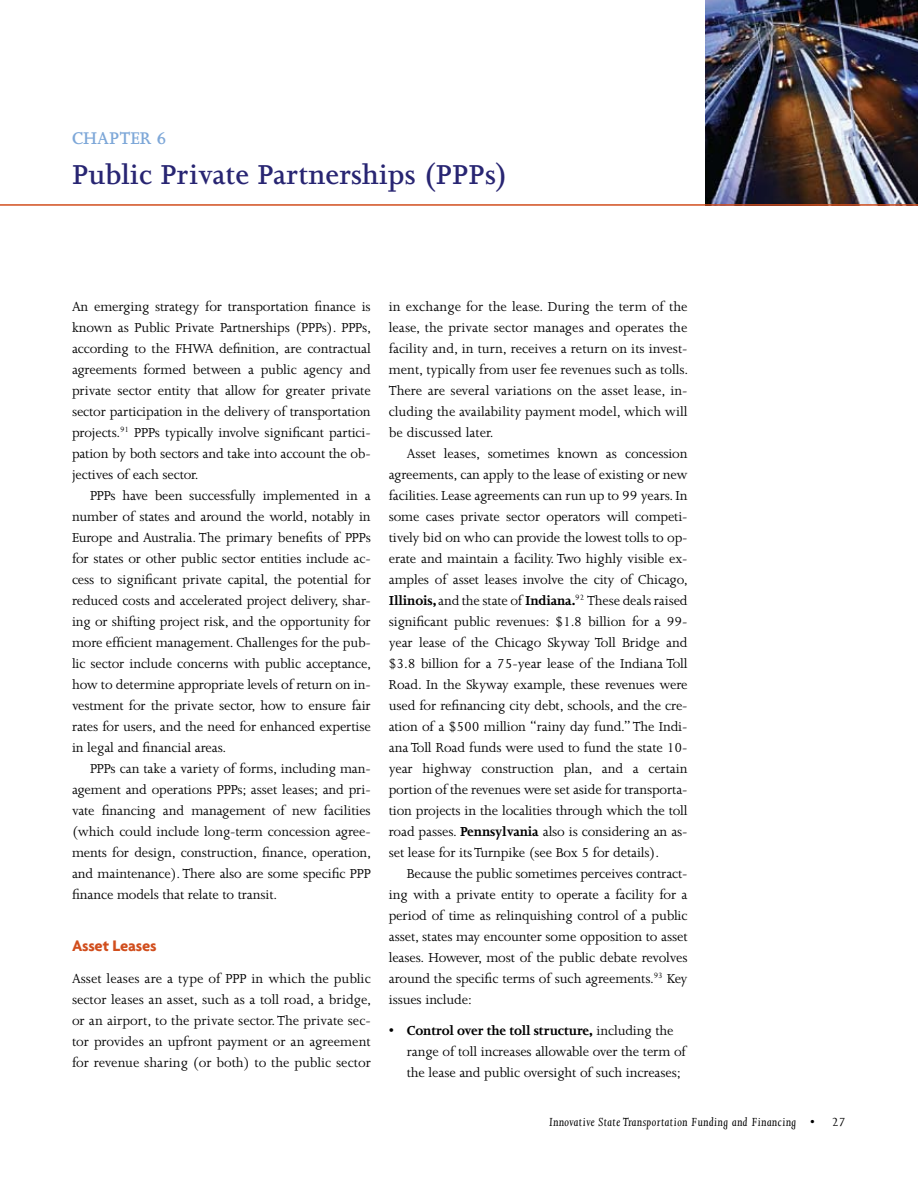
<style>
.page{position:relative;width:918px;height:1188px;background:#fff}
.page>*{position:absolute;margin:0;border:0;box-sizing:border-box;transform-origin:0 0}
.t1{font:600 31.5px "Joanna";color:#282572}
.t2{font:600 19.5px "Joanna";color:#7da7d8}
.t3{font:700 16.5px "Agenda";color:#d14e1d}
.t4{font:15px/21px "Joanna";letter-spacing:-.01em;color:#000;text-align:justify}
.t5{font:italic 13.5px "Joanna";letter-spacing:.03em;color:#000}
.t6{font:13.5px "Joanna";color:#000}
.s1{font-weight:700}
.s2{font-style:normal}
</style>
<div class="page">
<img style="left:706px;top:0;width:212px;height:204px">
<hr style="left:0;top:204px;width:918px;height:2px;background:#d14e1d">
<h2 class="t2" style="left:72px;top:128px;width:37px">Chapte</h2>
<h2 class="t2" style="left:140px;top:128px;width:29px">r 6</h2>
<h1 class="t1" style="left:72px;top:157px;width:438px">Public Private Partnerships (PPPs)</h1>
<p class="t4" style="left:72px;top:296px;width:301px">An emerging strategy for transportation finance is known as Public Private Partnerships (PPPs). PPPs, according to the FHWA definition, are contractual agreements formed between a public agency and private sector entity that allow for greater private sector participation in the delivery of transportation projects.<sup>91</sup> PPPs typically involve significant partici&shy;pation by both sectors and take into account the ob&shy;jectives of each sector.</p>
<p class="t4" style="left:72px;top:485px;width:301px;text-indent:18px">PPPs have been successfully implemented in a number of states and around the world, notably in Europe and Australia. The primary benefits of PPPs for states or other public sector entities include ac&shy;cess to significant private capital, the potential for reduced costs and accelerated project delivery, shar&shy;ing or shifting project risk, and the opportunity for more efficient management. Challenges for the pub&shy;lic sector include concerns with public acceptance, how to determine appropriate levels of return on in&shy;vestment for the private sector, how to ensure fair rates for users, and the need for enhanced expertise in legal and financial areas.</p>
<p class="t4" style="left:72px;top:758px;width:301px;text-indent:18px">PPPs can take a variety of forms, including man&shy;agement and operations PPPs; asset leases; and pri&shy;vate financing and management of new facilities (which could include long-term concession agree&shy;ments for design, construction, finance, operation, and maintenance). There also are some specific PPP finance models that relate to transit.</p>
<p class="t3" style="left:72px;top:936px;width:86px">Asset Leases</p>
<p class="t4" style="left:72px;top:968px;width:301px">Asset leases are a type of PPP in which the public sector leases an asset, such as a toll road, a bridge, or an airport, to the private sector. The private sec&shy;tor provides an upfront payment or an agreement for revenue sharing (or both) to the public sector</p>
<p class="t4" style="left:389px;top:296px;width:301px">in exchange for the lease. During the term of the lease, the private sector manages and operates the facility and, in turn, receives a return on its invest&shy;ment, typically from user fee revenues such as tolls.<br>There are several variations on the asset lease, in&shy;cluding the availability payment model, which will be discussed later.</p>
<p class="t4" style="left:389px;top:443px;width:301px;text-indent:18px">Asset leases, sometimes known as concession agreements, can apply to the lease of existing or new facilities. Lease agreements can run up to 99 years. In some cases private sector operators will competi&shy;tively bid on who can provide the lowest tolls to op&shy;erate and maintain a facility. Two highly visible ex&shy;amples of asset leases involve the city of Chicago, <span class="s1">Illinois,</span> and the state of <span class="s1">Indiana.</span><sup>92</sup> These deals raised significant public revenues: $1.8 billion for a 99- year lease of the Chicago Skyway Toll Bridge and $3.8 billion for a 75-year lease of the Indiana Toll Road. In the Skyway example, these revenues were used for refinancing city debt, schools, and the cre&shy;ation of a $500 million “rainy day fund.” The Indi&shy;ana Toll Road funds were used to fund the state 10- year highway construction plan, and a certain portion of the revenues were set aside for transporta&shy;tion projects in the localities through which the toll road passes. <span class="s1">Pennsylvania</span> also is considering an as&shy;set lease for its Turnpike (see Box 5 for details).</p>
<p class="t4" style="left:389px;top:863px;width:300px;text-indent:18px">Because the public sometimes perceives contract&shy;ing with a private entity to operate a facility for a period of time as relinquishing control of a public asset, states may encounter some opposition to asset leases. However, most of the public debate revolves around the specific terms of such agreements.<sup>93</sup> Key issues include:</p>
<p class="t4" style="left:407px;top:1020px;width:281px;text-align:left;text-indent:-18px">• <span class="s1">Control over the toll structure,</span> including the range of toll increases allowable over the term of the lease and public oversight of such increases;</p>
<p class="t5" style="left:549px;top:1115px;width:267px">Innovative State Transportation Funding and Financing <span class="s2">•</span></p>
<p class="t6" style="left:832px;top:1115px;width:16px">27</p>
</div>
